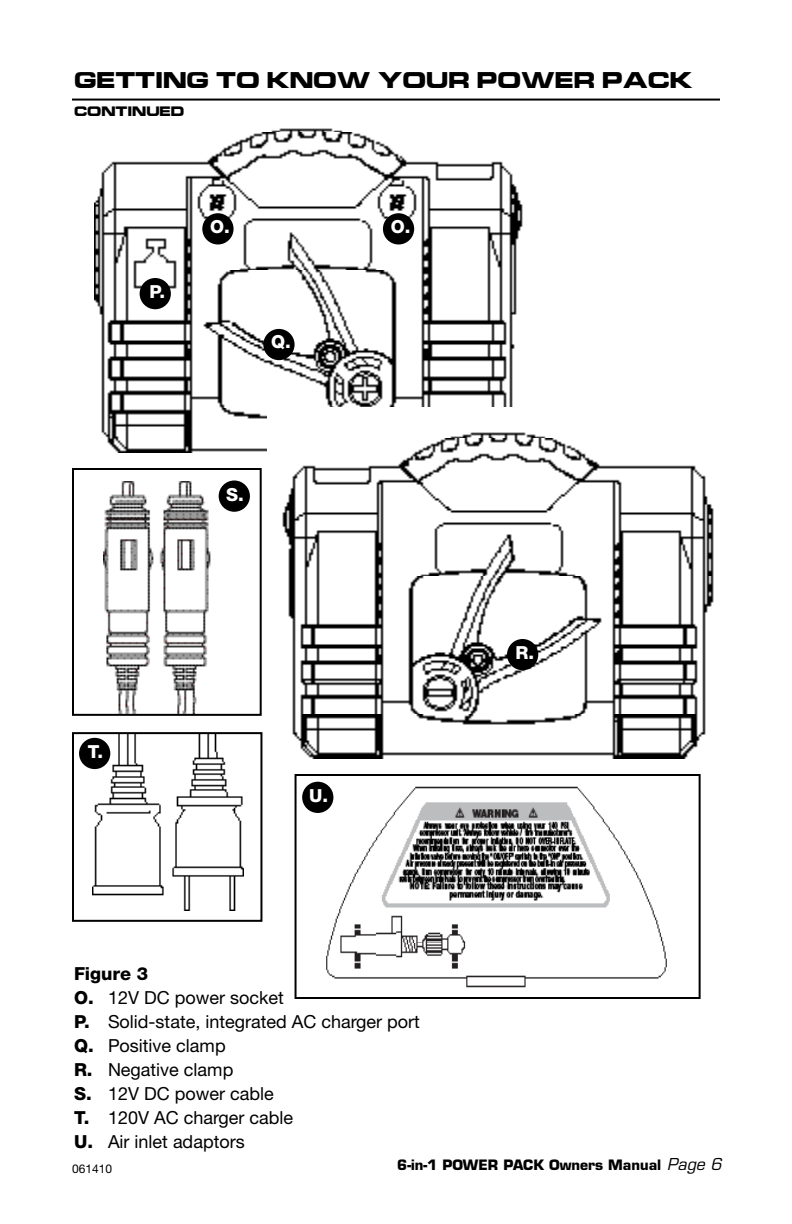
<style>
.page{position:relative;width:792px;height:1224px;background:#fff}
.page>*{position:absolute;margin:0;border:0;box-sizing:border-box;transform-origin:0 0}
.t1{font:700 20px "Micro Technic Ext";color:#000}
.t2{font:18px/24px "Helvetica Neue LT Std";color:#000}
.t3{font:800 18px "Helvetica Neue LT Std";color:#fff}
.t4{font:700 14px "Eurostile LT Std";color:#000}
.t5{font:700 12px "Micro Technic Ext";color:#000}
.t6{font:12px "Helvetica Neue LT Std";color:#000}
.s1{font-weight:800}
.s2{font-weight:400;font-style:italic;font-size:16px}
</style>
<div class="page">
<hr style="left:72px;top:99px;width:648px;height:2px;background:#000">
<img style="left:104px;top:481px;width:107px;height:232px">
<div style="left:72px;top:468px;width:190px;height:248px;border:2px solid #000"></div>
<div style="left:219px;top:480px;width:31px;height:32px;background:#000;border-radius:50%"></div>
<img style="left:93px;top:735px;width:150px;height:176px">
<div style="left:72px;top:732px;width:190px;height:190px;border:2px solid #000"></div>
<div style="left:79px;top:738px;width:31px;height:31px;background:#000;border-radius:50%"></div>
<img style="left:94px;top:128px;width:429px;height:324px">
<div style="left:202px;top:213px;width:32px;height:31px;background:#000;border-radius:50%"></div>
<div style="left:383px;top:213px;width:31px;height:31px;background:#000;border-radius:50%"></div>
<div style="left:140px;top:278px;width:31px;height:31px;background:#000;border-radius:50%"></div>
<img style="left:321px;top:785px;width:346px;height:203px">
<img style="left:267px;top:408px;width:447px;height:351px">
<div style="left:507px;top:639px;width:31px;height:31px;background:#000;border-radius:50%"></div>
<div style="left:263px;top:329px;width:32px;height:31px;background:#000;border-radius:50%"></div>
<div style="left:302px;top:782px;width:31px;height:31px;background:#000;border-radius:50%"></div>
<div style="left:295px;top:774px;width:406px;height:225px;border:2px solid #000"></div>
<p class="t1" style="left:74px;top:66px;width:620px">+%$$*#+,$",9#"',:"8),;0&lt;5=,;&gt;/?</p>
<p class="t5" style="left:74px;top:103px;width:112px">/01231456</p>
<p class="t3" style="left:150px;top:280px;width:17px">P.</p>
<p class="t3" style="left:210px;top:216px;width:21px">O.</p>
<p class="t3" style="left:391px;top:216px;width:21px">O.</p>
<p class="t3" style="left:271px;top:331px;width:21px">Q.</p>
<p class="t3" style="left:226px;top:484px;width:19px">S.</p>
<p class="t3" style="left:88px;top:741px;width:17px">T.</p>
<p class="t3" style="left:309px;top:785px;width:21px">U.</p>
<p class="t2" style="left:74px;top:961px;width:347px"><span class="s1">Figure 3<br>O.</span> 12V DC power socket<br><span class="s1">P.</span> Solid-state, integrated AC charger port<br><span class="s1">Q.</span> Positive clamp<br><span class="s1">R.</span> Negative clamp<br><span class="s1">S.</span> 12V DC power cable<br><span class="s1">T.</span> 120V AC charger cable<br><span class="s1">U.</span> Air inlet adaptors</p>
<p class="t3" style="left:515px;top:641px;width:20px">R.</p>
<p class="t6" style="left:72px;top:1161px;width:42px">061410</p>
<p class="t4" style="left:397px;top:1157px;width:326px">6-in-1 POWER PACK Owners Manual <span class="s2">Page 6</span></p>
</div>
